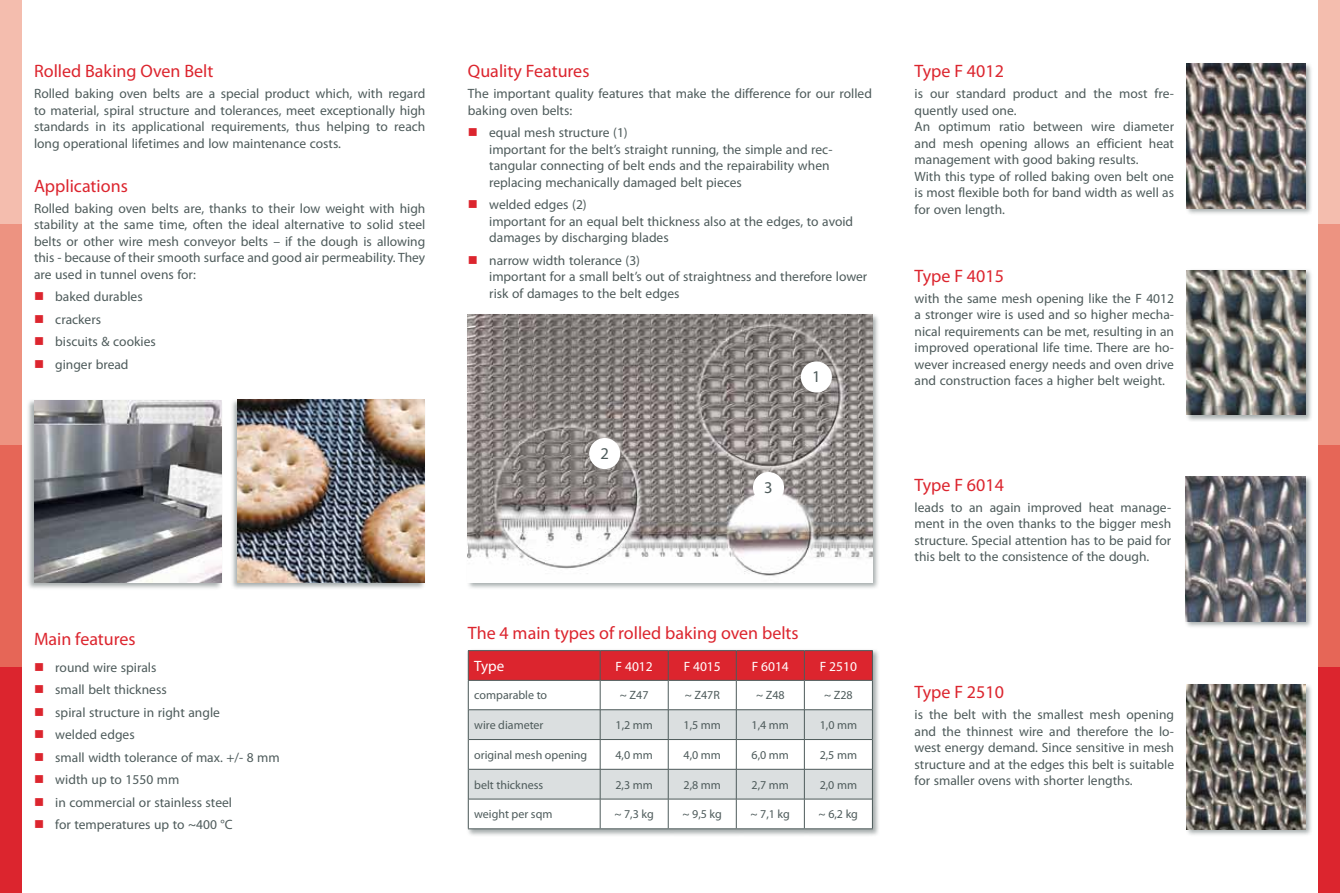
<style>
.page{position:relative;width:1340px;height:893px;background:#fff}
.page>*{position:absolute;margin:0;border:0;box-sizing:border-box;transform-origin:0 0}
.t1{font:18px "Myriad Pro";color:#dc252e}
.t2{font:16.5px "Myriad Pro";color:#4e5b5b}
.t3{font:15px "Myriad Pro";color:#fff}
.t4{font:13.5px/16.5px "Myriad Pro";color:#4e5b5b;text-align:justify}
.t5{font:13.5px "Myriad Pro";color:#fff}
.t6{font:12px "Myriad Pro";color:#4e5b5b}
.s1{color:#dc252e}
</style>
<div class="page">
<div style="left:1318px;top:666px;width:21px;height:227px;background:#dc252e"></div>
<div style="left:1318px;top:445px;width:21px;height:221px;background:#e66657"></div>
<div style="left:1318px;top:224px;width:21px;height:221px;background:#ed9381"></div>
<div style="left:1318px;top:0;width:21px;height:224px;background:#f4bdae"></div>
<div style="left:0;top:666px;width:21px;height:227px;background:#dc252e"></div>
<div style="left:0;top:445px;width:21px;height:221px;background:#e66657"></div>
<div style="left:0;top:224px;width:21px;height:221px;background:#ed9381"></div>
<div style="left:0;top:0;width:21px;height:224px;background:#f4bdae"></div>
<div style="left:1185px;top:62px;width:128px;height:154px;background:#4e5b5b;opacity:.5"></div>
<img style="left:1186px;top:64px;width:119px;height:144px">
<div style="left:1185px;top:268px;width:128px;height:154px;background:#4e5b5b;opacity:.5"></div>
<img style="left:1186px;top:270px;width:119px;height:145px">
<div style="left:1184px;top:475px;width:128px;height:154px;background:#4e5b5b;opacity:.5"></div>
<img style="left:1185px;top:477px;width:119px;height:144px">
<div style="left:1185px;top:683px;width:128px;height:154px;background:#4e5b5b;opacity:.5"></div>
<img style="left:1186px;top:685px;width:119px;height:144px">
<div style="left:466px;top:313px;width:413px;height:277px;background:#4e5b5b;opacity:.5"></div>
<img style="left:468px;top:315px;width:404px;height:268px">
<div style="left:800px;top:361px;width:32px;height:32px;background:#fff;border-radius:50%"></div>
<div style="left:589px;top:438px;width:31px;height:31px;background:#fff;border-radius:50%"></div>
<div style="left:753px;top:472px;width:31px;height:31px;background:#fff;border-radius:50%"></div>
<div style="left:26px;top:399px;width:197px;height:191px;background:#4e5b5b;opacity:.5"></div>
<img style="left:34px;top:400px;width:187px;height:183px">
<div style="left:230px;top:398px;width:196px;height:192px;background:#4e5b5b;opacity:.5"></div>
<img style="left:237px;top:400px;width:187px;height:183px">
<div style="left:466px;top:648px;width:414px;height:189px;background:#4e5b5b;opacity:.5"></div>
<hr style="left:468px;top:650px;width:132px;height:1px;background:#4e5b5b">
<hr style="left:600px;top:650px;width:68px;height:1px;background:#4e5b5b">
<hr style="left:668px;top:650px;width:68px;height:1px;background:#4e5b5b">
<hr style="left:736px;top:650px;width:68px;height:1px;background:#4e5b5b">
<hr style="left:804px;top:650px;width:68px;height:1px;background:#4e5b5b">
<svg style="left:468px;top:651px;width:405px;height:178px"></svg>
<hr style="left:468px;top:680px;width:132px;height:1px;background:#4e5b5b">
<hr style="left:600px;top:680px;width:68px;height:1px;background:#4e5b5b">
<hr style="left:668px;top:680px;width:68px;height:1px;background:#4e5b5b">
<hr style="left:736px;top:680px;width:68px;height:1px;background:#4e5b5b">
<hr style="left:804px;top:680px;width:68px;height:1px;background:#4e5b5b">
<h1 class="t1" style="left:34px;top:60px;width:181px">Rolled Baking Oven Belt</h1>
<p class="t4" style="left:34px;top:85px;width:393px">Rolled baking oven belts are a special product which, with regard to material, spiral structure and tolerances, meet exceptionally high standards in its applicational requirements, thus helping to reach long operational lifetimes and low maintenance costs.</p>
<h1 class="t1" style="left:34px;top:175px;width:95px">Applications</h1>
<p class="t4" style="left:34px;top:200px;width:393px">Rolled baking oven belts are, thanks to their low weight with high stability at the same time, often the ideal alternative to solid steel belts or other wire mesh conveyor belts – if the dough is allowing this - because of their smooth surface and good air permeability. They are used in tunnel ovens for:</p>
<p class="t4" style="left:34px;top:288px;width:110px"><span class="s1">■</span> baked durables</p>
<p class="t4" style="left:34px;top:311px;width:69px"><span class="s1">■</span> crackers</p>
<p class="t4" style="left:34px;top:333px;width:123px"><span class="s1">■</span> biscuits &amp; cookies</p>
<p class="t4" style="left:34px;top:356px;width:96px"><span class="s1">■</span> ginger bread</p>
<h1 class="t1" style="left:468px;top:60px;width:123px">Quality Features</h1>
<p class="t4" style="left:468px;top:85px;width:405px">The important quality features that make the difference for our rolled baking oven belts:</p>
<p class="t4" style="left:489px;top:124px;width:345px;text-align:left;text-indent:-21px"><span class="s1">■</span> equal mesh structure (1)<br>important for the belt’s straight running, the simple and rec&shy;tangular connecting of belt ends and the repairability when replacing mechanically damaged belt pieces</p>
<p class="t4" style="left:489px;top:196px;width:365px;text-align:left;text-indent:-21px"><span class="s1">■</span> welded edges (2)<br>important for an equal belt thickness also at the edges, to avoid damages by discharging blades</p>
<p class="t4" style="left:489px;top:252px;width:380px;text-align:left;text-indent:-21px"><span class="s1">■</span> narrow width tolerance (3)<br>important for a small belt’s out of straightness and therefore lower risk of damages to the belt edges</p>
<p class="t2" style="left:600px;top:443px;width:10px">2</p>
<p class="t2" style="left:764px;top:477px;width:10px">3</p>
<h1 class="t1" style="left:34px;top:627px;width:103px">Main features</h1>
<p class="t4" style="left:34px;top:659px;width:124px"><span class="s1">■</span> round wire spirals</p>
<p class="t4" style="left:34px;top:681px;width:134px"><span class="s1">■</span> small belt thickness</p>
<p class="t4" style="left:34px;top:704px;width:187px"><span class="s1">■</span> spiral structure in right angle</p>
<p class="t4" style="left:34px;top:726px;width:102px"><span class="s1">■</span> welded edges</p>
<p class="t4" style="left:34px;top:749px;width:247px"><span class="s1">■</span> small width tolerance of max. +/- 8 mm</p>
<p class="t4" style="left:34px;top:771px;width:147px"><span class="s1">■</span> width up to 1550 mm</p>
<p class="t4" style="left:34px;top:794px;width:199px"><span class="s1">■</span> in commercial or stainless steel</p>
<p class="t4" style="left:34px;top:816px;width:200px"><span class="s1">■</span> for temperatures up to ~400 °C</p>
<h1 class="t1" style="left:468px;top:622px;width:332px">The 4 main types of rolled baking oven belts</h1>
<p class="t3" style="left:474px;top:657px;width:31px">Type</p>
<p class="t5" style="left:615px;top:658px;width:39px">F 4012</p>
<p class="t5" style="left:683px;top:658px;width:39px">F 4015</p>
<p class="t5" style="left:751px;top:658px;width:39px">F 6014</p>
<p class="t5" style="left:819px;top:658px;width:39px">F 2510</p>
<p class="t6" style="left:474px;top:688px;width:74px">comparable to</p>
<p class="t6" style="left:620px;top:688px;width:30px">~ Z47</p>
<p class="t6" style="left:684px;top:688px;width:37px">~ Z47R</p>
<p class="t6" style="left:756px;top:688px;width:30px">~ Z48</p>
<p class="t6" style="left:824px;top:688px;width:30px">~ Z28</p>
<p class="t6" style="left:474px;top:718px;width:71px">wire diameter</p>
<p class="t6" style="left:615px;top:718px;width:39px">1,2 mm</p>
<p class="t6" style="left:683px;top:718px;width:39px">1,5 mm</p>
<p class="t6" style="left:751px;top:718px;width:39px">1,4 mm</p>
<p class="t6" style="left:819px;top:718px;width:39px">1,0 mm</p>
<p class="t6" style="left:474px;top:747px;width:114px">original mesh opening</p>
<p class="t6" style="left:615px;top:747px;width:39px">4,0 mm</p>
<p class="t6" style="left:683px;top:747px;width:39px">4,0 mm</p>
<p class="t6" style="left:751px;top:747px;width:39px">6,0 mm</p>
<p class="t6" style="left:819px;top:747px;width:39px">2,5 mm</p>
<p class="t6" style="left:474px;top:777px;width:71px">belt thickness</p>
<p class="t6" style="left:615px;top:777px;width:39px">2,3 mm</p>
<p class="t6" style="left:683px;top:777px;width:39px">2,8 mm</p>
<p class="t6" style="left:751px;top:777px;width:39px">2,7 mm</p>
<p class="t6" style="left:819px;top:777px;width:39px">2,0 mm</p>
<p class="t6" style="left:474px;top:807px;width:80px">weight per sqm</p>
<p class="t6" style="left:614px;top:807px;width:41px">~ 7,3 kg</p>
<p class="t6" style="left:682px;top:807px;width:41px">~ 9,5 kg</p>
<p class="t6" style="left:750px;top:807px;width:41px">~ 7,1 kg</p>
<p class="t6" style="left:818px;top:807px;width:41px">~ 6,2 kg</p>
<h1 class="t1" style="left:914px;top:60px;width:91px">Type F 4012</h1>
<p class="t4" style="left:914px;top:85px;width:261px;text-align:left">is our standard product and the most fre&shy;quently used one.<br>An optimum ratio between wire diameter and mesh opening allows an efficient heat management with good baking results.<br>With this type of rolled baking oven belt one is most flexible both for band width as well as for oven length.</p>
<h1 class="t1" style="left:914px;top:265px;width:91px">Type F 4015</h1>
<p class="t4" style="left:914px;top:290px;width:261px">with the same mesh opening like the F 4012 a stronger wire is used and so higher mecha&shy;nical requirements can be met, resulting in an improved operational life time. There are ho&shy;wever increased energy needs and oven drive and construction faces a higher belt weight.</p>
<h1 class="t1" style="left:914px;top:473px;width:91px">Type F 6014</h1>
<p class="t4" style="left:914px;top:499px;width:258px">leads to an again improved heat manage&shy;ment in the oven thanks to the bigger mesh structure. Special attention has to be paid for this belt to the consistence of the dough.</p>
<h1 class="t1" style="left:914px;top:681px;width:91px">Type F 2510</h1>
<p class="t4" style="left:914px;top:706px;width:261px">is the belt with the smallest mesh opening and the thinnest wire and therefore the lo&shy;west energy demand. Since sensitive in mesh structure and at the edges this belt is suitable for smaller ovens with shorter lengths.</p>
</div>
